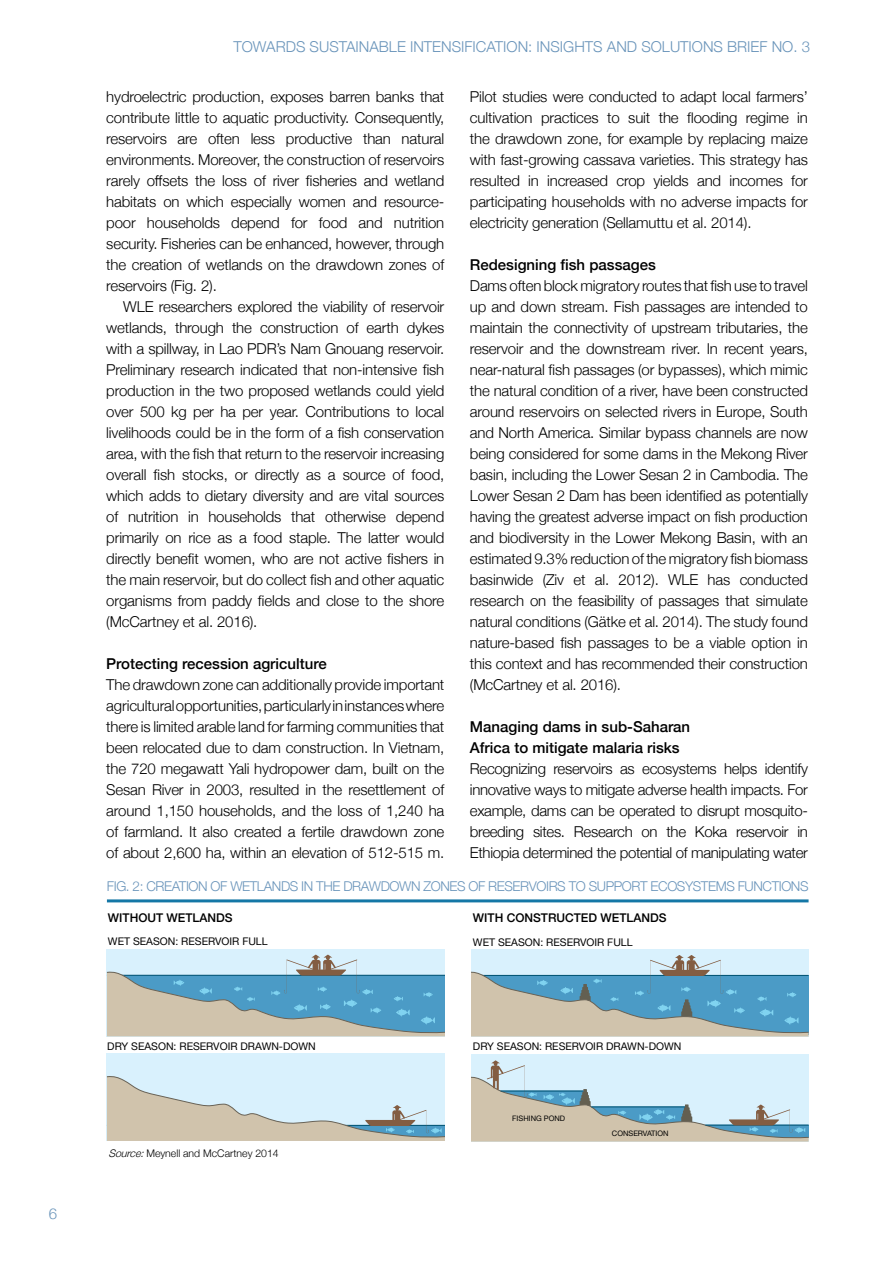
<style>
.page{position:relative;width:893px;height:1263px;background:#fff}
.page>*{position:absolute;margin:0;border:0;box-sizing:border-box;transform-origin:0 0}
.Text_body_para_1{font:300 15px/21px "Helvetica Neue";letter-spacing:-.01em;color:#000;text-align:justify}
.Text_body_base{font:300 15px/21px "Helvetica Neue";letter-spacing:-.01em;color:#000;text-align:justify}
.Heading_3{font:500 15px/21px "Helvetica Neue";color:#000}
.t1{font:300 15px "Helvetica Neue";color:#6994ba}
.Fig_Title{font:300 13.5px "Helvetica Neue";letter-spacing:-.03em;color:#6994ba}
.t2{font:500 12px "Helvetica Neue";color:#000}
.t3{font:10.5px "Helvetica Neue";color:#000}
.t4{font:300 10.5px "Helvetica Neue";color:#000}
.t5{font:7.5px "Helvetica Neue";color:#000}
.s1{font-style:italic}
</style>
<div class="page">
<hr style="left:107px;top:899px;width:702px;height:3px;background:#1477a6">
<div style="left:467px;top:949px;width:341px;height:87px;background:#d9f1fd"></div>
<div style="left:107px;top:949px;width:338px;height:87px;background:#d9f1fd"></div>
<div style="left:107px;top:1053px;width:338px;height:88px;background:#d9f1fd"></div>
<svg style="left:107px;top:955px;width:338px;height:81px"></svg>
<svg style="left:107px;top:1076px;width:338px;height:65px"></svg>
<svg style="left:470px;top:955px;width:338px;height:81px"></svg>
<div style="left:467px;top:1054px;width:341px;height:87px;background:#d9f1fd"></div>
<hr style="left:705px;top:1125px;width:104px;height:1px;background:#005170">
<svg style="left:470px;top:1060px;width:338px;height:81px"></svg>
<div style="left:445px;top:909px;width:25px;height:232px;background:#fff"></div>
<p class="t1" style="left:49px;top:1202px;width:10px">6</p>
<p class="t1" style="left:233px;top:35px;width:578px">TOWARDS SUSTAINABLE INTENSIFICATION: INSIGHTS AND SOLUTIONS BRIEF NO. 3</p>
<p class="Text_body_para_1" style="left:106px;top:85px;width:340px">hydroelectric production, exposes barren banks that contribute little to aquatic productivity. Consequently, reservoirs are often less productive than natural environments. Moreover, the construction of reservoirs rarely offsets the loss of river fisheries and wetland habitats on which especially women and resource&shy;poor households depend for food and nutrition security. Fisheries can be enhanced, however, through the creation of wetlands on the drawdown zones of reservoirs (Fig. 2).</p>
<p class="Text_body_base" style="left:106px;top:295px;width:340px;text-indent:17px">WLE researchers explored the viability of reservoir wetlands, through the construction of earth dykes with a spillway, in Lao PDR’s Nam Gnouang reservoir.<br>Preliminary research indicated that non-intensive fish production in the two proposed wetlands could yield over 500 kg per ha per year. Contributions to local livelihoods could be in the form of a fish conservation area, with the fish that return to the reservoir increasing overall fish stocks, or directly as a source of food, which adds to dietary diversity and are vital sources of nutrition in households that otherwise depend primarily on rice as a food staple. The latter would directly benefit women, who are not active fishers in the main reservoir, but do collect fish and other aquatic organisms from paddy fields and close to the shore (McCartney et al. 2016).</p>
<p class="Heading_3" style="left:106px;top:651px;width:222px">Protecting recession agriculture</p>
<p class="Text_body_para_1" style="left:106px;top:673px;width:340px">The drawdown zone can additionally provide important agricultural opportunities, particularly in instances where there is limited arable land for farming communities that been relocated due to dam construction. In Vietnam, the 720 megawatt Yali hydropower dam, built on the Sesan River in 2003, resulted in the resettlement of around 1,150 households, and the loss of 1,240 ha of farmland. It also created a fertile drawdown zone of about 2,600 ha, within an elevation of 512-515 m.</p>
<p class="Text_body_para_1" style="left:470px;top:85px;width:340px">Pilot studies were conducted to adapt local farmers’ cultivation practices to suit the flooding regime in the drawdown zone, for example by replacing maize with fast-growing cassava varieties. This strategy has resulted in increased crop yields and incomes for participating households with no adverse impacts for electricity generation (Sellamuttu et al. 2014).</p>
<p class="Heading_3" style="left:470px;top:252px;width:187px">Redesigning fish passages</p>
<p class="Text_body_para_1" style="left:470px;top:274px;width:340px">Dams often block migratory routes that fish use to travel up and down stream. Fish passages are intended to maintain the connectivity of upstream tributaries, the reservoir and the downstream river. In recent years, near-natural fish passages (or bypasses), which mimic the natural condition of a river, have been constructed around reservoirs on selected rivers in Europe, South and North America. Similar bypass channels are now being considered for some dams in the Mekong River basin, including the Lower Sesan 2 in Cambodia. The Lower Sesan 2 Dam has been identified as potentially having the greatest adverse impact on fish production and biodiversity in the Lower Mekong Basin, with an estimated 9.3% reduction of the migratory fish biomass basinwide (Ziv et al. 2012). WLE has conducted research on the feasibility of passages that simulate natural conditions (Gätke et al. 2014). The study found nature-based fish passages to be a viable option in this context and has recommended their construction (McCartney et al. 2016).</p>
<p class="Heading_3" style="left:470px;top:714px;width:222px">Managing dams in sub-Saharan<br>Africa to mitigate malaria risks</p>
<p class="Text_body_para_1" style="left:470px;top:757px;width:340px">Recognizing reservoirs as ecosystems helps identify innovative ways to mitigate adverse health impacts. For example, dams can be operated to disrupt mosquito&shy;breeding sites. Research on the Koka reservoir in Ethiopia determined the potential of manipulating water</p>
<p class="Fig_Title" style="left:107px;top:875px;width:703px">FIG. 2: CREATION OF WETLANDS IN THE DRAWDOWN ZONES OF RESERVOIRS TO SUPPORT ECOSYSTEMS FUNCTIONS</p>
<p class="t2" style="left:108px;top:908px;width:126px">WITHOUT WETLANDS</p>
<p class="t2" style="left:473px;top:908px;width:195px">WITH CONSTRUCTED WETLANDS</p>
<p class="t3" style="left:108px;top:934px;width:161px">WET SEASON: RESERVOIR FULL</p>
<p class="t3" style="left:473px;top:934px;width:161px">WET SEASON: RESERVOIR FULL</p>
<p class="t3" style="left:107px;top:1039px;width:210px">DRY SEASON: RESERVOIR DRAWN-DOWN</p>
<p class="t4" style="left:108px;top:1144px;width:172px"><span class="s1">Source:</span>Meynell and McCartney 2014</p>
<p class="t3" style="left:473px;top:1039px;width:210px">DRY SEASON: RESERVOIR DRAWN-DOWN</p>
<p class="t5" style="left:512px;top:1113px;width:54px">FISHING POND</p>
<p class="t5" style="left:612px;top:1128px;width:58px">CONSERVATION</p>
</div>
